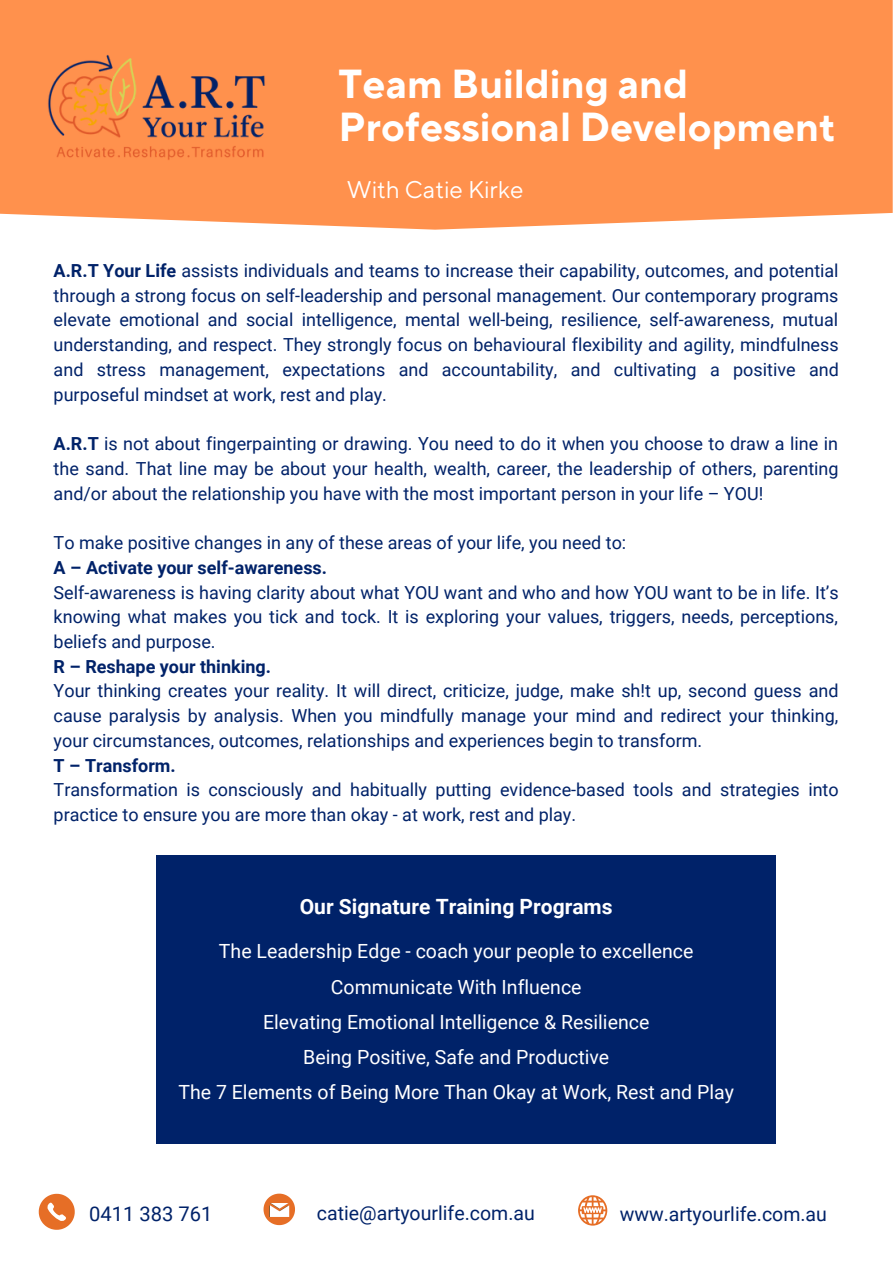
<style>
.page{position:relative;width:893px;height:1264px;background:#fff}
.page>*{position:absolute;margin:0;border:0;box-sizing:border-box;transform-origin:0 0}
.t1{font:700 40.35px/43.8px "TT Norms Pro";color:#fff}
.t2{font:24px "TT Norms Pro";color:#fff}
.t3{font:700 21px "Roboto";color:#fff}
.t4{font:20.1px "Roboto";color:#002269}
.t5{font:19.5px/35.2px "Roboto";color:#fff;text-align:center}
.t6{font:19.5px "Roboto";color:#002269}
.t7{font:18px/24.8px "Roboto";color:#002269;text-align:justify}
.t8{font:700 18px "Roboto";color:#002269}
.s1{font-weight:700}
</style>
<div class="page">
<svg style="left:39px;top:1193px;width:36px;height:36px"></svg>
<svg style="left:263px;top:1193px;width:32px;height:32px"></svg>
<svg style="left:578px;top:1195px;width:29px;height:30px"></svg>
<div style="left:0;top:0;width:892px;height:230px;background:#ff914d"></div>
<img style="left:48px;top:54px;width:217px;height:106px">
<div style="left:157px;top:854px;width:618px;height:289px;background:#002269"></div>
<h1 class="t1" style="left:338px;top:63px;width:498px">Team Building and<br>Professional Development</h1>
<h2 class="t2" style="left:346px;top:175px;width:178px">With Catie Kirke</h2>
<p class="t7" style="left:54px;top:258px;width:786px"><span class="s1">A.R.T Your Life</span> assists individuals and teams to increase their capability, outcomes, and potential through a strong focus on self-leadership and personal management. Our contemporary programs elevate emotional and social intelligence, mental well-being, resilience, self-awareness, mutual understanding, and respect. They strongly focus on behavioural flexibility and agility, mindfulness and stress management, expectations and accountability, and cultivating a positive and purposeful mindset at work, rest and play.</p>
<p class="t7" style="left:54px;top:431px;width:786px"><span class="s1">A.R.T</span> is not about fingerpainting or drawing. You need to do it when you choose to draw a line in the sand. That line may be about your health, wealth, career, the leadership of others, parenting and/or about the relationship you have with the most important person in your life – YOU!</p>
<p class="t7" style="left:54px;top:530px;width:574px">To make positive changes in any of these areas of your life, you need to:</p>
<p class="t8" style="left:54px;top:557px;width:275px">A – Activate your self-awareness.</p>
<p class="t7" style="left:54px;top:580px;width:786px">Self-awareness is having clarity about what YOU want and who and how YOU want to be in life. It’s knowing what makes you tick and tock. It is exploring your values, triggers, needs, perceptions, beliefs and purpose.</p>
<p class="t8" style="left:54px;top:656px;width:219px">R – Reshape your thinking.</p>
<p class="t7" style="left:54px;top:679px;width:786px">Your thinking creates your reality. It will direct, criticize, judge, make sh!t up, second guess and cause paralysis by analysis. When you mindfully manage your mind and redirect your thinking, your circumstances, outcomes, relationships and experiences begin to transform.</p>
<p class="t8" style="left:54px;top:755px;width:123px">T – Transform.</p>
<p class="t7" style="left:54px;top:778px;width:786px">Transformation is consciously and habitually putting evidence-based tools and strategies into practice to ensure you are more than okay - at work, rest and play.</p>
<p class="t3" style="left:300px;top:894px;width:314px">Our Signature Training Programs</p>
<p class="t5" style="left:178px;top:934px;width:557px">The Leadership Edge - coach your people to excellence Communicate With Influence<br>Elevating Emotional Intelligence &amp; Resilience<br>Being Positive, Safe and Productive<br>The 7 Elements of Being More Than Okay at Work, Rest and Play</p>
<p class="t4" style="left:89px;top:1201px;width:125px">0411 383 761</p>
<p class="t6" style="left:317px;top:1201px;width:219px">catie@artyourlife.com.au</p>
<p class="t6" style="left:619px;top:1203px;width:209px">www.artyourlife.com.au</p>
</div>
